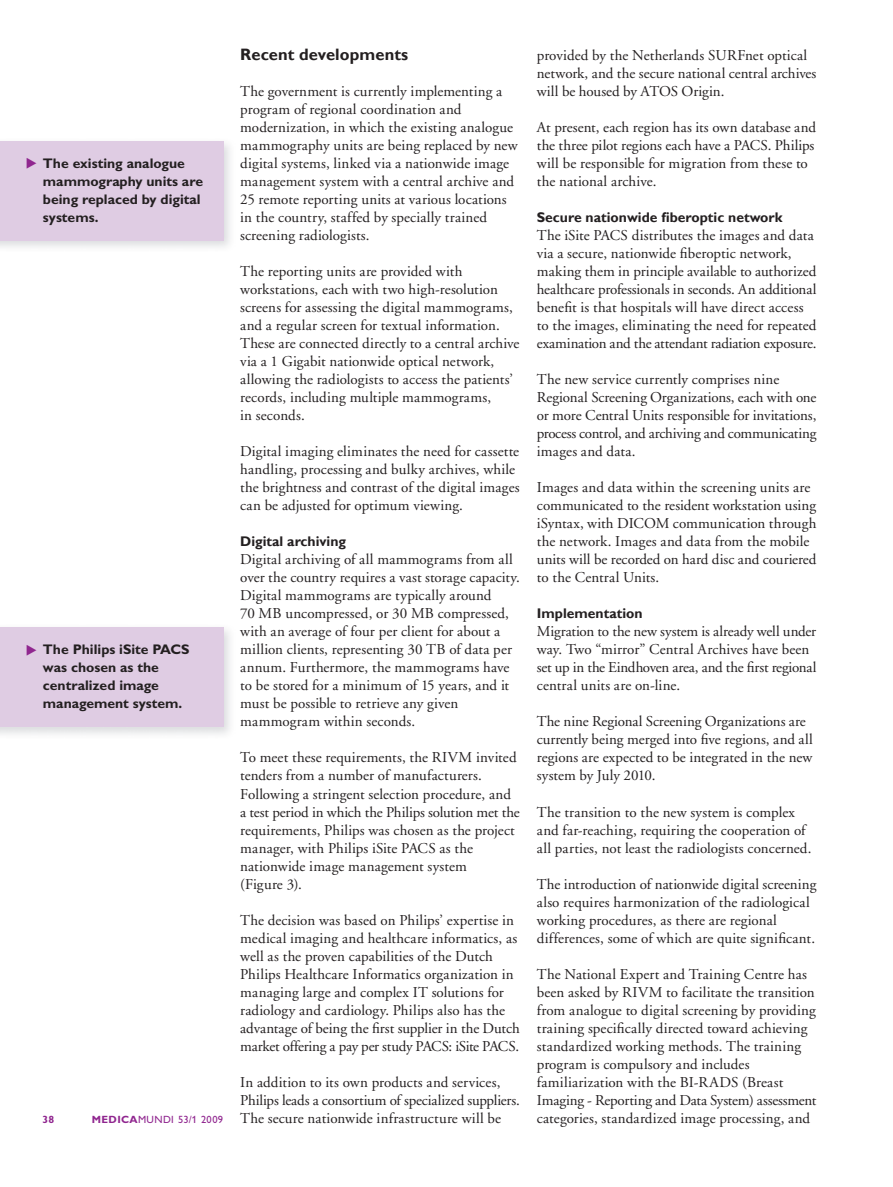
<style>
.page{position:relative;width:893px;height:1187px;background:#fff}
.page>*{position:absolute;margin:0;border:0;box-sizing:border-box;transform-origin:0 0}
.t1{font:700 16.5px "Gill Sans Alt One WGL";letter-spacing:.005em;color:#231f20}
.t2{font:15px/18px "Adobe Garamond";letter-spacing:.005em;color:#231f20}
.t3{font:700 13.95px/18px "Gill Alt One";color:#231f20}
.t4{font:700 13.95px "Gill Sans Alt One WGL";color:#231f20}
.t5{font:10.5px "Gill Alt One";letter-spacing:.03em;color:#90268f}
.t6{font:700 10.5px "Gill Alt One";color:#90268f}
.s1{font-family:"European Pi Three";font-weight:400;color:#90268f}
.s2{font-weight:700}
</style>
<div class="page">
<img style="left:0;top:141px;width:230px;height:106px">
<div style="left:0;top:141px;width:223px;height:99px;background:#dfcce3"></div>
<img style="left:0;top:627px;width:230px;height:107px">
<div style="left:0;top:627px;width:223px;height:99px;background:#dfcce3"></div>
<p class="t3" style="left:43px;top:154px;width:162px;text-indent:-17px"><span class="s1">E</span> The existing analogue mammography units are being replaced by digital systems.</p>
<p class="t3" style="left:43px;top:640px;width:148px;text-indent:-17px"><span class="s1">E</span> The Philips iSite PACS was chosen as the centralized image management system.</p>
<p class="t6" style="left:42px;top:1112px;width:13px">38</p>
<p class="t5" style="left:92px;top:1112px;width:133px"><span class="s2">MEDICA</span>MUNDI 53/1 2009</p>
<p class="t1" style="left:240px;top:43px;width:170px">Recent developments</p>
<p class="t2" style="left:240px;top:83px;width:279px">The government is currently implementing a program of regional coordination and modernization, in which the existing analogue mammography units are being replaced by new digital systems, linked via a nationwide image management system with a central archive and 25 remote reporting units at various locations in the country, staffed by specially trained screening radiologists.</p>
<p class="t2" style="left:240px;top:263px;width:281px">The reporting units are provided with workstations, each with two high-resolution screens for assessing the digital mammograms, and a regular screen for textual information.<br>These are connected directly to a central archive via a 1 Gigabit nationwide optical network, allowing the radiologists to access the patients’ records, including multiple mammograms,<br>in seconds.</p>
<p class="t2" style="left:240px;top:443px;width:281px">Digital imaging eliminates the need for cassette handling, processing and bulky archives, while the brightness and contrast of the digital images can be adjusted for optimum viewing.</p>
<p class="t4" style="left:240px;top:532px;width:107px">Digital archiving</p>
<p class="t2" style="left:240px;top:551px;width:281px">Digital archiving of all mammograms from all over the country requires a vast storage capacity.<br>Digital mammograms are typically around<br>70 MB uncompressed, or 30 MB compressed, with an average of four per client for about a million clients, representing 30 TB of data per annum. Furthermore, the mammograms have to be stored for a minimum of 15 years, and it must be possible to retrieve any given mammogram within seconds.</p>
<p class="t2" style="left:240px;top:749px;width:281px">To meet these requirements, the RIVM invited tenders from a number of manufacturers.<br>Following a stringent selection procedure, and a test period in which the Philips solution met the requirements, Philips was chosen as the project manager, with Philips iSite PACS as the nationwide image management system<br>(Figure 3).</p>
<p class="t2" style="left:240px;top:911px;width:281px">The decision was based on Philips’ expertise in medical imaging and healthcare informatics, as well as the proven capabilities of the Dutch Philips Healthcare Informatics organization in managing large and complex IT solutions for radiology and cardiology. Philips also has the advantage of being the first supplier in the Dutch market offering a pay per study PACS: iSite PACS.</p>
<p class="t2" style="left:240px;top:1073px;width:281px">In addition to its own products and services,<br>Philips leads a consortium of specialized suppliers.<br>The secure nationwide infrastructure will be</p>
<p class="t2" style="left:537px;top:47px;width:281px">provided by the Netherlands SURFnet optical network, and the secure national central archives will be housed by ATOS Origin.</p>
<p class="t2" style="left:537px;top:119px;width:281px">At present, each region has its own database and the three pilot regions each have a PACS. Philips will be responsible for migration from these to the national archive.</p>
<p class="t4" style="left:537px;top:208px;width:247px">Secure nationwide fiberoptic network</p>
<p class="t2" style="left:537px;top:227px;width:281px">The iSite PACS distributes the images and data via a secure, nationwide fiberoptic network, making them in principle available to authorized healthcare professionals in seconds. An additional benefit is that hospitals will have direct access to the images, eliminating the need for repeated examination and the attendant radiation exposure.</p>
<p class="t2" style="left:537px;top:371px;width:281px">The new service currently comprises nine Regional Screening Organizations, each with one or more Central Units responsible for invitations, process control, and archiving and communicating images and data.</p>
<p class="t2" style="left:537px;top:479px;width:281px">Images and data within the screening units are communicated to the resident workstation using iSyntax, with DICOM communication through the network. Images and data from the mobile units will be recorded on hard disc and couriered to the Central Units.</p>
<p class="t4" style="left:537px;top:604px;width:107px">Implementation</p>
<p class="t2" style="left:537px;top:623px;width:281px">Migration to the new system is already well under way. Two “mirror” Central Archives have been set up in the Eindhoven area, and the first regional central units are on-line.</p>
<p class="t2" style="left:537px;top:713px;width:277px">The nine Regional Screening Organizations are currently being merged into five regions, and all regions are expected to be integrated in the new system by July 2010.</p>
<p class="t2" style="left:537px;top:803px;width:276px">The transition to the new system is complex and far-reaching, requiring the cooperation of all parties, not least the radiologists concerned.</p>
<p class="t2" style="left:537px;top:875px;width:281px">The introduction of nationwide digital screening also requires harmonization of the radiological working procedures, as there are regional differences, some of which are quite significant.</p>
<p class="t2" style="left:537px;top:965px;width:281px">The National Expert and Training Centre has been asked by RIVM to facilitate the transition from analogue to digital screening by providing training specifically directed toward achieving standardized working methods. The training program is compulsory and includes familiarization with the BI-RADS (Breast Imaging - Reporting and Data System) assessment categories, standardized image processing, and</p>
</div>
